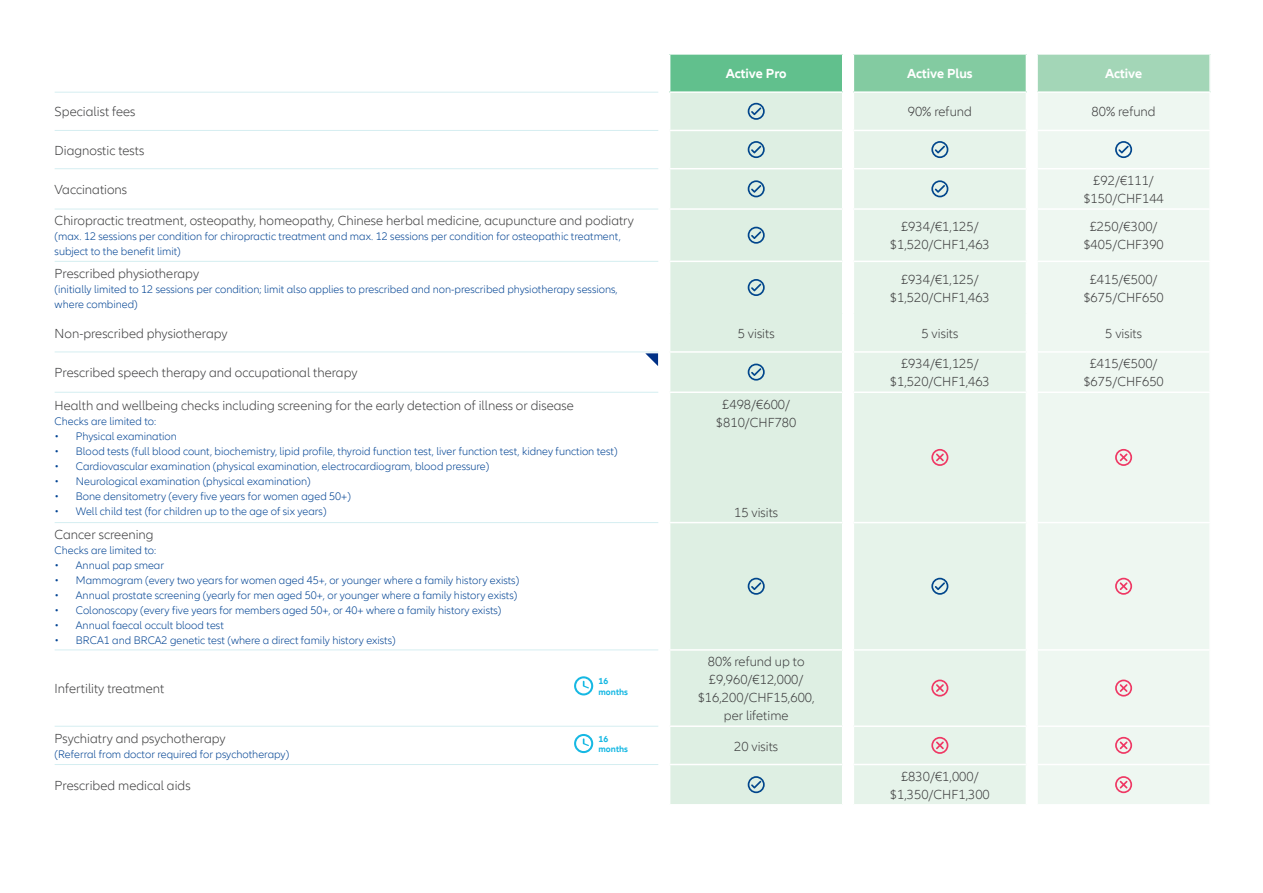
<style>
.page{position:relative;width:1263px;height:893px;background:#fff}
.page>*{position:absolute;margin:0;border:0;box-sizing:border-box;transform-origin:0 0}
.t1{font:300 13.5px/18px "Allianz Neo";color:#3e3e3f;text-align:center}
.t2{font:700 13.5px "Allianz Neo";color:#fff}
.t3{font:300 11.25px/15px "Allianz Neo";color:#004393}
.t4{font:700 9px/10.5px "Allianz Neo";color:#16b8e3}
</style>
<div class="page">
<svg style="left:55px;top:91px;width:603px;height:663px"></svg>
<div style="left:670px;top:54px;width:173px;height:38px;background:#61c08d"></div>
<div style="left:853px;top:54px;width:173px;height:38px;background:#83cba1"></div>
<div style="left:1037px;top:54px;width:173px;height:38px;background:#a3d6b7"></div>
<div style="left:670px;top:93px;width:172px;height:711px;background:#deefe3"></div>
<div style="left:854px;top:93px;width:172px;height:711px;background:#e6f3ea"></div>
<div style="left:1038px;top:93px;width:171px;height:711px;background:#eef7f1"></div>
<hr style="left:670px;top:53px;width:173px;height:2px;background:#fff">
<hr style="left:842px;top:55px;width:1px;height:36px;background:#fff">
<hr style="left:853px;top:53px;width:173px;height:2px;background:#fff">
<hr style="left:853px;top:55px;width:1px;height:36px;background:#fff">
<hr style="left:1037px;top:53px;width:174px;height:2px;background:#fff">
<hr style="left:1036px;top:55px;width:2px;height:36px;background:#fff">
<hr style="left:1209px;top:55px;width:2px;height:36px;background:#fff">
<hr style="left:670px;top:91px;width:173px;height:2px;background:#fff">
<hr style="left:853px;top:91px;width:173px;height:2px;background:#fff">
<hr style="left:1037px;top:91px;width:174px;height:2px;background:#fff">
<hr style="left:670px;top:130px;width:173px;height:1px;background:#fff">
<hr style="left:853px;top:130px;width:173px;height:1px;background:#fff">
<hr style="left:1037px;top:130px;width:174px;height:1px;background:#fff">
<hr style="left:670px;top:168px;width:173px;height:1px;background:#fff">
<hr style="left:853px;top:168px;width:173px;height:1px;background:#fff">
<hr style="left:1037px;top:168px;width:174px;height:1px;background:#fff">
<hr style="left:670px;top:208px;width:173px;height:2px;background:#fff">
<hr style="left:853px;top:208px;width:173px;height:2px;background:#fff">
<hr style="left:1037px;top:208px;width:174px;height:2px;background:#fff">
<hr style="left:670px;top:261px;width:173px;height:1px;background:#fff">
<hr style="left:853px;top:261px;width:173px;height:1px;background:#fff">
<hr style="left:1037px;top:261px;width:174px;height:1px;background:#fff">
<hr style="left:670px;top:351px;width:173px;height:2px;background:#fff">
<hr style="left:853px;top:351px;width:173px;height:2px;background:#fff">
<hr style="left:1037px;top:351px;width:174px;height:2px;background:#fff">
<hr style="left:670px;top:391px;width:173px;height:2px;background:#fff">
<hr style="left:853px;top:391px;width:173px;height:2px;background:#fff">
<hr style="left:1037px;top:391px;width:174px;height:2px;background:#fff">
<hr style="left:670px;top:522px;width:173px;height:1px;background:#fff">
<hr style="left:853px;top:522px;width:173px;height:1px;background:#fff">
<hr style="left:1037px;top:522px;width:174px;height:1px;background:#fff">
<hr style="left:670px;top:649px;width:173px;height:2px;background:#fff">
<hr style="left:853px;top:649px;width:173px;height:2px;background:#fff">
<hr style="left:1037px;top:649px;width:174px;height:2px;background:#fff">
<hr style="left:670px;top:725px;width:173px;height:2px;background:#fff">
<hr style="left:853px;top:725px;width:173px;height:2px;background:#fff">
<hr style="left:1037px;top:725px;width:174px;height:2px;background:#fff">
<hr style="left:670px;top:764px;width:173px;height:1px;background:#fff">
<hr style="left:853px;top:764px;width:173px;height:1px;background:#fff">
<hr style="left:1037px;top:764px;width:174px;height:1px;background:#fff">
<hr style="left:55px;top:352px;width:603px;height:1px;background:#d5eef1">
<hr style="left:55px;top:392px;width:603px;height:1px;background:#d5eef1">
<hr style="left:55px;top:522px;width:603px;height:1px;background:#d5eef1">
<hr style="left:55px;top:649px;width:603px;height:1px;background:#d5eef1">
<hr style="left:55px;top:726px;width:603px;height:1px;background:#d5eef1">
<hr style="left:55px;top:764px;width:603px;height:1px;background:#d5eef1">
<hr style="left:55px;top:92px;width:603px;height:1px;background:#d5eef1">
<hr style="left:55px;top:130px;width:603px;height:1px;background:#d5eef1">
<hr style="left:55px;top:168px;width:603px;height:1px;background:#d5eef1">
<hr style="left:55px;top:209px;width:603px;height:1px;background:#d5eef1">
<hr style="left:55px;top:261px;width:603px;height:1px;background:#d5eef1">
<svg style="left:748px;top:103px;width:17px;height:17px"></svg>
<svg style="left:748px;top:141px;width:17px;height:17px"></svg>
<svg style="left:931px;top:141px;width:17px;height:17px"></svg>
<svg style="left:1115px;top:141px;width:17px;height:17px"></svg>
<svg style="left:748px;top:180px;width:17px;height:17px"></svg>
<svg style="left:931px;top:180px;width:17px;height:17px"></svg>
<svg style="left:748px;top:227px;width:17px;height:17px"></svg>
<svg style="left:748px;top:279px;width:17px;height:17px"></svg>
<svg style="left:748px;top:364px;width:17px;height:17px"></svg>
<svg style="left:931px;top:449px;width:17px;height:17px"></svg>
<svg style="left:1115px;top:449px;width:17px;height:17px"></svg>
<svg style="left:748px;top:578px;width:17px;height:17px"></svg>
<svg style="left:931px;top:578px;width:17px;height:17px"></svg>
<svg style="left:1115px;top:578px;width:17px;height:17px"></svg>
<svg style="left:931px;top:680px;width:17px;height:17px"></svg>
<svg style="left:1115px;top:680px;width:17px;height:17px"></svg>
<svg style="left:931px;top:737px;width:17px;height:17px"></svg>
<svg style="left:1115px;top:737px;width:17px;height:17px"></svg>
<svg style="left:748px;top:776px;width:17px;height:17px"></svg>
<svg style="left:1115px;top:776px;width:17px;height:17px"></svg>
<svg style="left:645px;top:351px;width:14px;height:15px"></svg>
<svg style="left:574px;top:676px;width:19px;height:19px"></svg>
<svg style="left:574px;top:734px;width:19px;height:19px"></svg>
<p class="t2" style="left:726px;top:66px;width:62px">Active Pro</p>
<p class="t2" style="left:907px;top:66px;width:67px">Active Plus</p>
<p class="t2" style="left:1105px;top:66px;width:39px">Active</p>
<p class="t1" style="left:55px;top:103px;width:82px">Specialist fees</p>
<p class="t1" style="left:908px;top:103px;width:66px">90% refund</p>
<p class="t1" style="left:1091px;top:103px;width:66px">80% refund</p>
<p class="t1" style="left:55px;top:142px;width:91px">Diagnostic tests</p>
<p class="t1" style="left:55px;top:181px;width:74px">Vaccinations</p>
<p class="t1" style="left:1083px;top:172px;width:82px">£92/€111/ $150/CHF144</p>
<p class="t1" style="left:55px;top:212px;width:581px">Chiropractic treatment, osteopathy, homeopathy, Chinese herbal medicine, acupuncture and podiatry</p>
<p class="t3" style="left:55px;top:229px;width:568px">(max. 12 sessions per condition for chiropractic treatment and max. 12 sessions per condition for osteopathic treatment, subject to the benefit limit)</p>
<p class="t1" style="left:901px;top:218px;width:79px">£934/€1,125/</p>
<p class="t1" style="left:890px;top:236px;width:101px">$1,520/CHF1,463</p>
<p class="t1" style="left:1083px;top:218px;width:82px">£250/€300/ $405/CHF390</p>
<p class="t1" style="left:55px;top:265px;width:146px">Prescribed physiotherapy</p>
<p class="t3" style="left:55px;top:282px;width:564px">(initially limited to 12 sessions per condition; limit also applies to prescribed and non-prescribed physiotherapy sessions, where combined)</p>
<p class="t1" style="left:901px;top:271px;width:79px">£934/€1,125/</p>
<p class="t1" style="left:890px;top:289px;width:101px">$1,520/CHF1,463</p>
<p class="t1" style="left:1090px;top:271px;width:69px">£415/€500/</p>
<p class="t1" style="left:1083px;top:289px;width:82px">$675/CHF650</p>
<p class="t1" style="left:55px;top:325px;width:175px">Non-prescribed physiotherapy</p>
<p class="t1" style="left:738px;top:325px;width:38px">5 visits</p>
<p class="t1" style="left:921px;top:325px;width:38px">5 visits</p>
<p class="t1" style="left:1105px;top:325px;width:38px">5 visits</p>
<p class="t1" style="left:55px;top:364px;width:304px">Prescribed speech therapy and occupational therapy</p>
<p class="t1" style="left:901px;top:355px;width:79px">£934/€1,125/</p>
<p class="t1" style="left:890px;top:373px;width:101px">$1,520/CHF1,463</p>
<p class="t1" style="left:1090px;top:355px;width:69px">£415/€500/</p>
<p class="t1" style="left:1083px;top:373px;width:82px">$675/CHF650</p>
<p class="t1" style="left:55px;top:397px;width:521px">Health and wellbeing checks including screening for the early detection of illness or disease</p>
<p class="t3" style="left:55px;top:414px;width:103px">Checks are limited to:</p>
<p class="t3" style="left:55px;top:429px;width:124px">• Physical examination</p>
<p class="t3" style="left:55px;top:444px;width:564px">• Blood tests (full blood count, biochemistry, lipid profile, thyroid function test, liver function test, kidney function test)</p>
<p class="t3" style="left:55px;top:459px;width:436px">• Cardiovascular examination (physical examination, electrocardiogram, blood pressure)</p>
<p class="t3" style="left:55px;top:474px;width:257px">• Neurological examination (physical examination)</p>
<p class="t3" style="left:55px;top:489px;width:298px">• Bone densitometry (every five years for women aged 50+)</p>
<p class="t3" style="left:55px;top:504px;width:273px">• Well child test (for children up to the age of six years)</p>
<p class="t1" style="left:55px;top:526px;width:100px">Cancer screening</p>
<p class="t3" style="left:55px;top:543px;width:103px">Checks are limited to:</p>
<p class="t3" style="left:55px;top:558px;width:111px">• Annual pap smear</p>
<p class="t3" style="left:55px;top:573px;width:466px">• Mammogram (every two years for women aged 45+, or younger where a family history exists)</p>
<p class="t3" style="left:55px;top:588px;width:464px">• Annual prostate screening (yearly for men aged 50+, or younger where a family history exists)</p>
<p class="t3" style="left:55px;top:603px;width:448px">• Colonoscopy (every five years for members aged 50+, or 40+ where a family history exists)</p>
<p class="t3" style="left:55px;top:618px;width:171px">• Annual faecal occult blood test</p>
<p class="t3" style="left:55px;top:633px;width:343px">• BRCA1 and BRCA2 genetic test (where a direct family history exists)</p>
<p class="t1" style="left:55px;top:680px;width:111px">Infertility treatment</p>
<p class="t1" style="left:55px;top:730px;width:173px">Psychiatry and psychotherapy</p>
<p class="t3" style="left:55px;top:747px;width:236px">(Referral from doctor required for psychotherapy)</p>
<p class="t1" style="left:55px;top:777px;width:137px">Prescribed medical aids</p>
<p class="t4" style="left:598px;top:676px;width:31px">16 months</p>
<p class="t4" style="left:598px;top:734px;width:31px">16 months</p>
<p class="t1" style="left:716px;top:395px;width:82px">£498/€600/ $810/CHF780</p>
<p class="t1" style="left:734px;top:503px;width:46px">15 visits</p>
<p class="t1" style="left:708px;top:653px;width:98px;text-align:left">80% refund up to £9,960/€12,000/</p>
<p class="t1" style="left:698px;top:689px;width:118px">$16,200/CHF15,600,</p>
<p class="t1" style="left:724px;top:707px;width:66px">per lifetime</p>
<p class="t1" style="left:734px;top:737px;width:46px">20 visits</p>
<p class="t1" style="left:901px;top:768px;width:79px">£830/€1,000/</p>
<p class="t1" style="left:890px;top:786px;width:101px">$1,350/CHF1,300</p>
</div>
